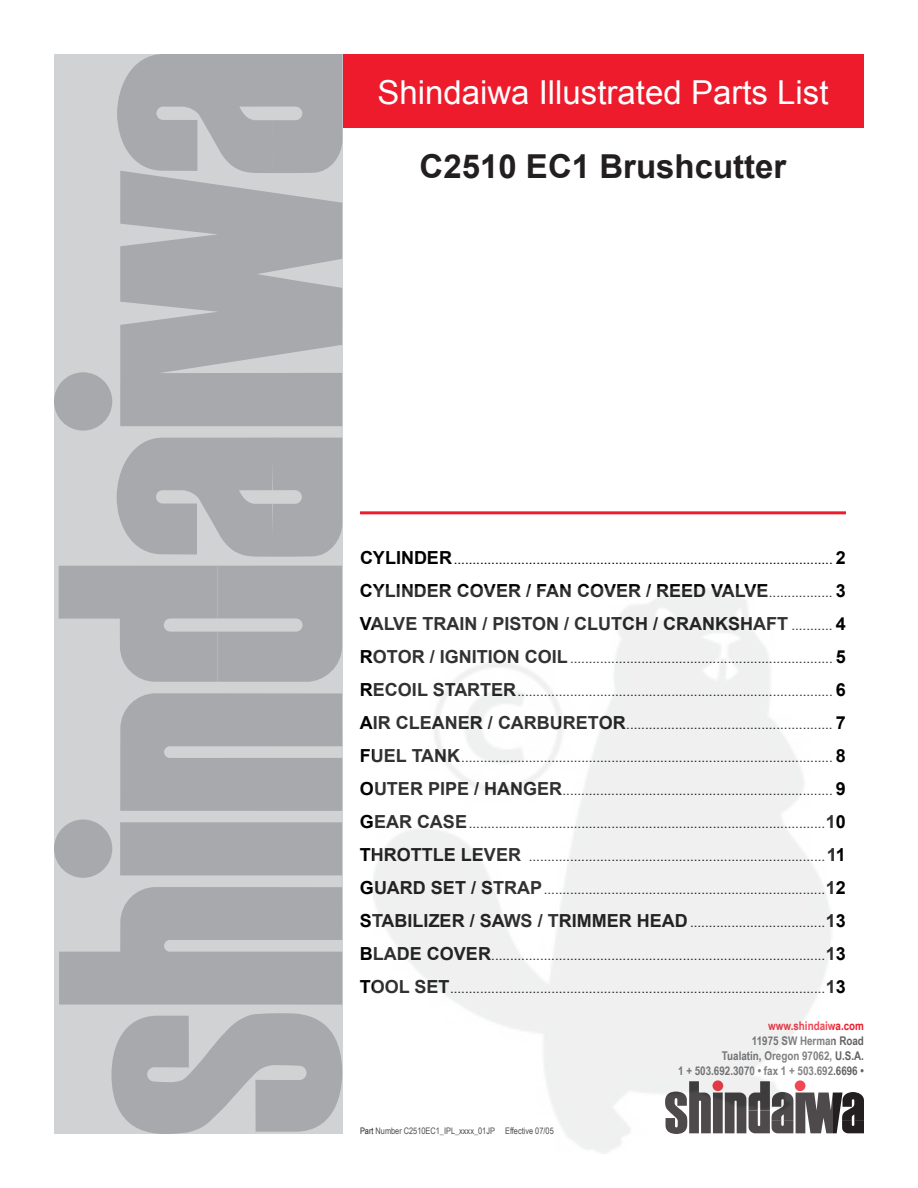
<style>
.page{position:relative;width:918px;height:1188px;background:#fff}
.page>*{position:absolute;margin:0;border:0;box-sizing:border-box;transform-origin:0 0}
.t1{font:33px "Arial";color:#fff}
.t2{font:700 33px "Arial";color:#231f20}
.t3{font:700 18px/33px "Arial";color:#000}
.t4{font:13.5px "Arial";color:#000}
.t5{font:700 12px/15px "Arial Narrow";color:#636366;text-align:right}
.t6{font:700 12px "Arial Narrow";color:#ee1b2c}
.t7{font:9px "Arial Narrow";color:#231f20}
.s1{font-weight:700;font-size:18px}
.s2{font-weight:400;font-size:13.5px}
</style>
<div class="page">
<div style="left:342px;top:54px;width:522px;height:74px;background:#ee1b2c"></div>
<hr style="left:360px;top:511px;width:486px;height:3px;background:#ee1b2c">
<div style="left:54px;top:54px;width:288px;height:1080px;background:#d1d2d4"></div>
<svg style="left:120px;top:173px;width:222px;height:253px;fill:#a8a9ad"></svg>
<div style="left:120px;top:822px;width:222px;height:53px;background:#a8a9ad"></div>
<div style="left:54px;top:820px;width:58px;height:58px;background:#a8a9ad;border-radius:50%"></div>
<svg style="left:59px;top:887px;width:283px;height:118px"></svg>
<svg style="left:120px;top:693px;width:222px;height:118px;background:#acadb0"></svg>
<svg style="left:59px;top:566px;width:283px;height:116px"></svg>
<svg style="left:117px;top:438px;width:225px;height:119px;background:#aeafb2"></svg>
<div style="left:54px;top:372px;width:58px;height:59px;background:#a8a9ad;border-radius:50%"></div>
<svg style="left:111px;top:1013px;width:231px;height:121px"></svg>
<svg style="left:117px;top:54px;width:225px;height:119px;background:#aeafb2"></svg>
<svg style="left:833px;top:1092px;width:31px;height:41px"></svg>
<img style="left:374px;top:588px;width:459px;height:566px">
<h1 class="t1" style="left:377px;top:71px;width:453px">Shindaiwa Illustrated Parts List</h1>
<h1 class="t2" style="left:420px;top:145px;width:368px">C2510 EC1 BRUSHCUTTER</h1>
<p class="t4" style="left:360px;top:550px;width:487px"><span class="s1">CYLINDER</span>..................................................................................................... <span class="s1">2</span></p>
<h2 class="t3" style="left:360px;top:575px;width:26px">CYLINDER</h2>
<h2 class="t3" style="left:457px;top:575px;width:225px">COVER / FAN COVER / REED</h2>
<p class="t4" style="left:711px;top:583px;width:136px"><span class="s1">VALVE</span>................. <span class="s1">3</span></p>
<h2 class="t3" style="left:360px;top:608px;width:487px">VALVE TRAIN / PISTON / CLUTCH / CRANKSHAFT <span class="s2">...........</span> 4<br>ROTOR / IGNITI</h2>
<p class="t4" style="left:493px;top:649px;width:355px"><span class="s1">ON COIL</span> ...................................................................... <span class="s1">5</span></p>
<h2 class="t3" style="left:360px;top:674px;width:121px">RECOIL STARTER</h2>
<p class="t4" style="left:518px;top:682px;width:330px">.................................................................................... <span class="s1">6</span></p>
<h2 class="t3" style="left:360px;top:707px;width:12px">AIR</h2>
<h2 class="t3" style="left:396px;top:707px;width:63px">CLEANER</h2>
<h2 class="t3" style="left:488px;top:707px;width:88px">/ CARBURET</h2>
<p class="t4" style="left:599px;top:715px;width:249px"><span class="s1">OR</span>....................................................... <span class="s1">7</span></p>
<p class="t4" style="left:360px;top:748px;width:487px"><span class="s1">FUEL TANK</span>................................................................................................... <span class="s1">8</span></p>
<h2 class="t3" style="left:360px;top:773px;width:40px">OUTER</h2>
<h2 class="t3" style="left:428px;top:773px;width:22px">PIPE</h2>
<p class="t4" style="left:474px;top:781px;width:373px"><span class="s1">/ HANGER</span>........................................................................ <span class="s1">9</span></p>
<p class="t4" style="left:360px;top:814px;width:487px"><span class="s1">GEAR CASE</span> ...............................................................................................<span class="s1">10</span></p>
<h2 class="t3" style="left:360px;top:839px;width:63px">THROTTLE</h2>
<p class="t4" style="left:461px;top:847px;width:387px"><span class="s1">LEVER</span> ...............................................................................<span class="s1">11</span></p>
<h2 class="t3" style="left:360px;top:872px;width:84px">GUARD SET</h2>
<h2 class="t3" style="left:471px;top:872px;width:23px">/ STR</h2>
<p class="t4" style="left:517px;top:880px;width:330px"><span class="s1">AP</span> ...........................................................................<span class="s1">12</span></p>
<h2 class="t3" style="left:360px;top:905px;width:44px">STABILI</h2>
<p class="t4" style="left:429px;top:913px;width:419px"><span class="s1">ZER / SAWS / TRIMMER HEAD</span> ....................................<span class="s1">13</span></p>
<p class="t4" style="left:360px;top:946px;width:487px"><span class="s1">BLADE COVER</span>.........................................................................................<span class="s1">13</span></p>
<h2 class="t3" style="left:360px;top:971px;width:67px">TOOL SET</h2>
<p class="t4" style="left:450px;top:979px;width:397px">....................................................................................................<span class="s1">13</span></p>
<p class="t7" style="left:360px;top:1124px;width:195px">Part Number C2510EC1_IPL_xxxx_01JP Effective 07/05</p>
<p class="t6" style="left:768px;top:1017px;width:97px">www.shindaiwa.com</p>
<p class="t5" style="left:678px;top:1033px;width:187px">11975 SW Herman Road<br>Tualatin, Oregon 97062, U.S.A.<br>1 + 503.692.3070 • fax 1 + 503.692.6696 •</p>
</div>
